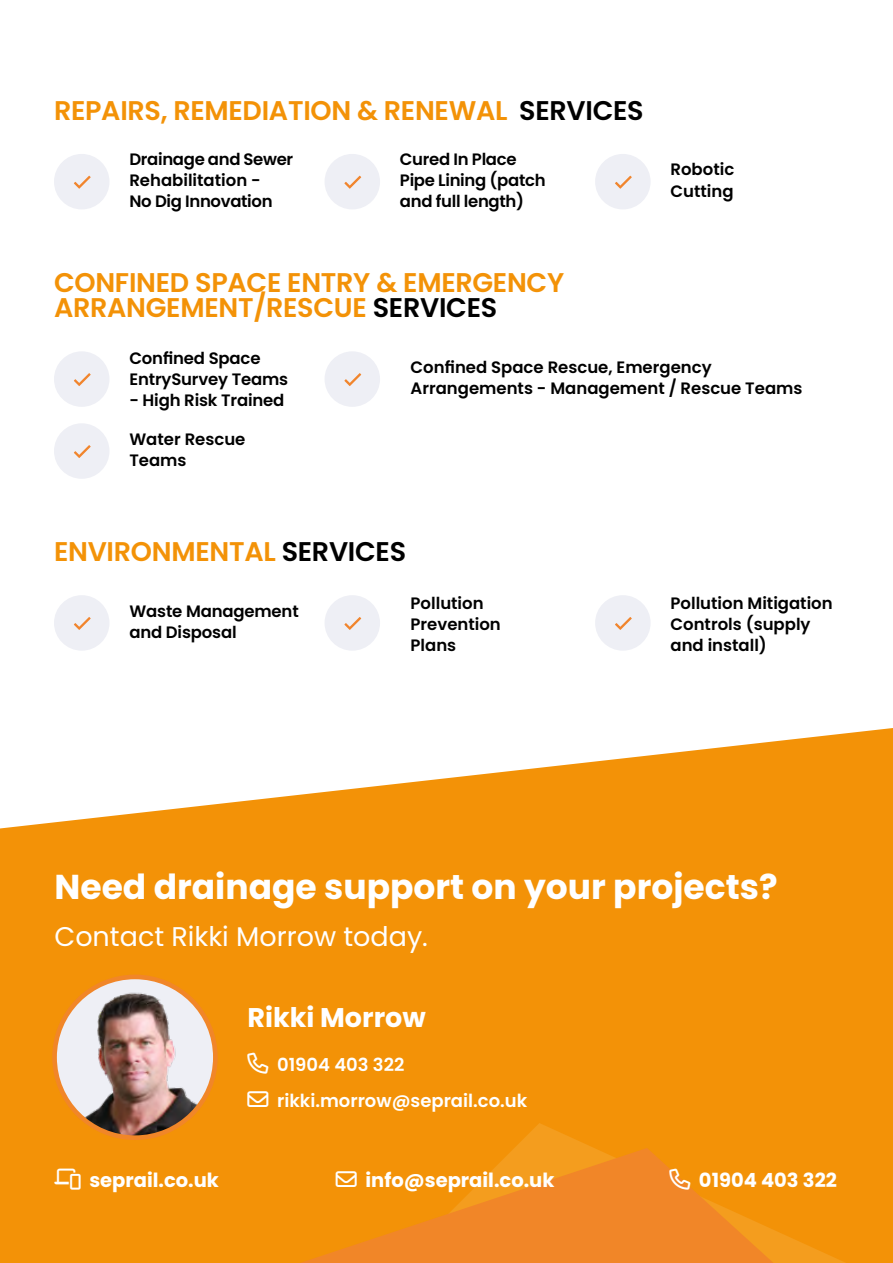
<style>
.page{position:relative;width:893px;height:1263px;background:#fff}
.page>*{position:absolute;margin:0;border:0;box-sizing:border-box;transform-origin:0 0}
.t1{font:700 34.5px "Poppins";color:#fff}
.t2{font:600 27px/25.5px "Poppins";letter-spacing:-.01em;color:#f39207}
.t3{font:27px "Poppins";color:#fff}
.t4{font:700 27px "Poppins";color:#fff}
.t5{font:700 19.5px "Poppins";color:#fff}
.t6{font:600 18px "Poppins";color:#fff}
.t7{font:600 16.5px/21px "Poppins";color:#000}
.t8{font:600 16.5px/21px "Poppins";letter-spacing:-.02em;color:#000}
.s1{color:#000}
</style>
<div class="page">
<svg style="left:0;top:728px;width:893px;height:535px;background:#f49f26"></svg>
<svg style="left:399px;top:1123px;width:447px;height:140px;background:#f39309"></svg>
<svg style="left:300px;top:1148px;width:473px;height:115px;background:#f28d19"></svg>
<div style="left:54px;top:154px;width:55px;height:55px;background:#eeeff5;border-radius:50%"></div>
<svg style="left:74px;top:176px;width:17px;height:13px"></svg>
<div style="left:54px;top:351px;width:55px;height:56px;background:#eeeff5;border-radius:50%"></div>
<svg style="left:74px;top:373px;width:17px;height:13px"></svg>
<div style="left:54px;top:423px;width:55px;height:56px;background:#eeeff5;border-radius:50%"></div>
<svg style="left:74px;top:445px;width:17px;height:13px"></svg>
<div style="left:325px;top:154px;width:55px;height:55px;background:#eeeff5;border-radius:50%"></div>
<svg style="left:344px;top:176px;width:17px;height:13px"></svg>
<div style="left:325px;top:351px;width:55px;height:56px;background:#eeeff5;border-radius:50%"></div>
<svg style="left:344px;top:373px;width:17px;height:13px"></svg>
<div style="left:595px;top:154px;width:56px;height:55px;background:#eeeff5;border-radius:50%"></div>
<svg style="left:615px;top:176px;width:17px;height:13px"></svg>
<div style="left:54px;top:595px;width:55px;height:56px;background:#eeeff5;border-radius:50%"></div>
<svg style="left:74px;top:617px;width:17px;height:13px"></svg>
<div style="left:325px;top:595px;width:55px;height:56px;background:#eeeff5;border-radius:50%"></div>
<svg style="left:344px;top:617px;width:17px;height:13px"></svg>
<div style="left:595px;top:595px;width:56px;height:56px;background:#eeeff5;border-radius:50%"></div>
<svg style="left:615px;top:617px;width:17px;height:13px"></svg>
<img style="left:55px;top:986px;width:160px;height:152px">
<div style="left:52px;top:974px;width:166px;height:166px;border:5px solid #f18628;border-radius:50%"></div>
<svg style="left:55px;top:1168px;width:26px;height:21px"></svg>
<svg style="left:336px;top:1171px;width:21px;height:16px"></svg>
<svg style="left:669px;top:1168px;width:21px;height:21px"></svg>
<svg style="left:248px;top:1052px;width:21px;height:22px"></svg>
<svg style="left:248px;top:1091px;width:21px;height:16px"></svg>
<h2 class="t2" style="left:54px;top:98px;width:591px">REPAIRS, REMEDIATION &amp; RENEWAL <span class="s1">SERVICES</span></h2>
<p class="t8" style="left:129px;top:149px;width:165px">Drainage and Sewer<br>Rehabilitation -<br>No Dig Innovation</p>
<p class="t8" style="left:400px;top:149px;width:147px">Cured In Place<br>Pipe Lining (patch and full length)</p>
<h2 class="t2" style="left:54px;top:270px;width:512px">CONFINED SPACE ENTRY &amp; EMERGENCY<br>ARRANGEMENT/RESCUE <span class="s1">SERVICES</span></h2>
<p class="t7" style="left:670px;top:159px;width:65px">Robotic<br>Cutting</p>
<p class="t7" style="left:129px;top:348px;width:160px">Confined Space<br>EntrySurvey Teams</p>
<p class="t7" style="left:129px;top:390px;width:156px">- High Risk Trained</p>
<p class="t7" style="left:129px;top:429px;width:118px">Water Rescue<br>Teams</p>
<p class="t7" style="left:411px;top:357px;width:393px">Confined Space Rescue, Emergency<br>Arrangements - Management / Rescue Teams</p>
<h2 class="t2" style="left:54px;top:539px;width:354px">ENVIRONMENTAL <span class="s1">SERVICES</span></h2>
<p class="t7" style="left:129px;top:600px;width:171px">Waste Management and Disposal</p>
<p class="t7" style="left:411px;top:592px;width:92px">Pollution<br>Prevention<br>Plans</p>
<p class="t7" style="left:670px;top:592px;width:164px">Pollution Mitigation<br>Controls (supply and install)</p>
<h1 class="t1" style="left:55px;top:867px;width:724px">Need drainage support on your projects?</h1>
<h2 class="t3" style="left:55px;top:921px;width:375px">Contact Rikki Morrow today.</h2>
<h2 class="t4" style="left:248px;top:1001px;width:180px">Rikki Morrow</h2>
<p class="t6" style="left:248px;top:1054px;width:158px">□■ 01904 403 322</p>
<p class="t6" style="left:248px;top:1090px;width:281px">■❖●□ rikki.morrow@seprail.co.uk</p>
<p class="t5" style="left:55px;top:1168px;width:166px">●▼□□● seprail.co.uk</p>
<p class="t5" style="left:336px;top:1168px;width:220px">■❖●□ info@seprail.co.uk</p>
<p class="t5" style="left:669px;top:1168px;width:169px">□■ 01904 403 322</p>
</div>
